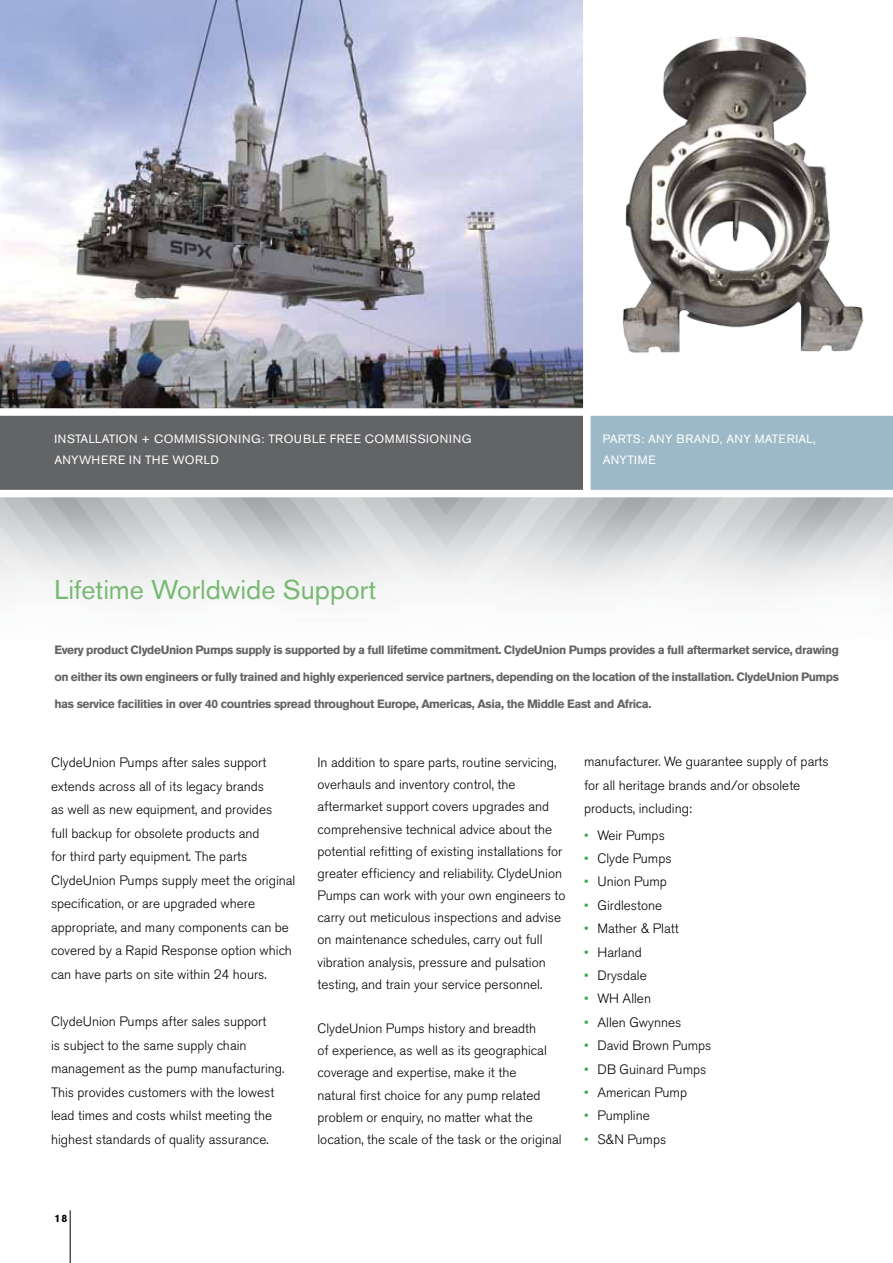
<style>
.page{position:relative;width:893px;height:1263px;background:#fff}
.page>*{position:absolute;margin:0;border:0;box-sizing:border-box;transform-origin:0 0}
.t1{font:27px "Akzidenz Grotesk BE";color:#77b972}
.t2{font:300 13.5px/22.2px "Akzidenz Grotesk BE";color:#000}
.t3{font:700 12px "Akzidenz Grotesk BE";letter-spacing:-.035em;color:#636466}
.t4{font:12px "Akzidenz Grotesk BE";letter-spacing:.025em;color:#fff}
.t5{font:700 10.5px "Akzidenz Grotesk BE";color:#000}
.s1{color:#33a544}
</style>
<div class="page">
<div style="left:0;top:408px;width:586px;height:84px;background:#636466"></div>
<div style="left:583px;top:414px;width:310px;height:78px;background:#9db9c8"></div>
<img style="left:622px;top:36px;width:242px;height:317px">
<img style="left:0;top:0;width:583px;height:408px">
<div style="left:583px;top:0;width:8px;height:492px;background:#fff"></div>
<div style="left:0;top:408px;width:893px;height:8px;background:#fff"></div>
<div style="left:0;top:490px;width:893px;height:7px;background:#fff"></div>
<hr style="left:70px;top:1210px;width:1px;height:53px;background:#000">
<p class="t4" style="left:54px;top:432px;width:12px">INSTALLATION</p>
<p class="t4" style="left:142px;top:432px;width:22px">+ COMMISSIONING</p>
<p class="t4" style="left:261px;top:432px;width:24px">: TROUBLE</p>
<p class="t4" style="left:330px;top:432px;width:9px">FREE</p>
<p class="t4" style="left:365px;top:432px;width:10px">COMMISSIONING</p>
<p class="t4" style="left:54px;top:453px;width:35px">ANYWHERE</p>
<p class="t4" style="left:129px;top:453px;width:25px">IN THE</p>
<p class="t4" style="left:172px;top:453px;width:11px">WORLD</p>
<h1 class="t1" style="left:54px;top:573px;width:323px">LIFETIME WORLDWIDE SUPPORT</h1>
<p class="t4" style="left:603px;top:432px;width:16px">PARTS</p>
<p class="t4" style="left:641px;top:432px;width:45px">: ANY BRAND</p>
<p class="t4" style="left:720px;top:432px;width:43px">, AN Y MATERIAL</p>
<p class="t4" style="left:813px;top:432px;width:4px">,</p>
<p class="t4" style="left:603px;top:453px;width:33px">AN YTIME</p>
<p class="t3" style="left:54px;top:643px;width:786px">Every product ClydeUnion Pumps supply is supported by a full lifetime commitment. ClydeUnion Pumps provides a full aftermarket service, drawing</p>
<p class="t3" style="left:54px;top:670px;width:786px">on either its own engineers or fully trained and highly experienced service partners, depending on the location of the installation. ClydeUnion Pumps</p>
<p class="t3" style="left:54px;top:697px;width:599px">has service facilities in over 40 countries spread throughout Europe, Americas, Asia, the Middle East and Africa.</p>
<p class="t2" style="left:51px;top:751px;width:246px;line-height:23.5px">ClydeUnion Pumps after sales support extends across all of its legacy brands<br>as well as new equipment, and provides<br>full backup for obsolete products and<br>for third party equipment. The parts ClydeUnion Pumps supply meet the original specification, or are upgraded where appropriate, and many components can be covered by a Rapid Response option which can have parts on site within 24 hours.</p>
<p class="t2" style="left:51px;top:1010px;width:235px;line-height:23.5px">ClydeUnion Pumps after sales support<br>is subject to the same supply chain management as the pump manufacturing.<br>This provides customers with the lowest lead times and costs whilst meeting the highest standards of quality assurance.</p>
<p class="t2" style="left:317px;top:751px;width:250px">In addition to spare parts, routine servicing, overhauls and inventory control, the aftermarket support covers upgrades and comprehensive technical advice about the potential refitting of existing installations for greater efficiency and reliability. ClydeUnion Pumps can work with your own engineers to carry out meticulous inspections and advise on maintenance schedules, carry out full vibration analysis, pressure and pulsation testing, and train your service personnel.</p>
<p class="t2" style="left:317px;top:1017px;width:246px">ClydeUnion Pumps history and breadth<br>of experience, as well as its geographical coverage and expertise, make it the<br>natural first choice for any pump related problem or enquiry, no matter what the location, the scale of the task or the original</p>
<p class="t2" style="left:584px;top:750px;width:246px;line-height:23.4px">manufacturer. We guarantee supply of parts for all heritage brands and/or obsolete products, including:</p>
<p class="t2" style="left:584px;top:824px;width:82px"><span class="s1">•</span> Weir Pumps</p>
<p class="t2" style="left:584px;top:847px;width:89px"><span class="s1">•</span> Clyde Pumps</p>
<p class="t2" style="left:584px;top:871px;width:84px"><span class="s1">•</span> Union Pump</p>
<p class="t2" style="left:584px;top:894px;width:80px"><span class="s1">•</span> Girdlestone</p>
<p class="t2" style="left:584px;top:918px;width:96px"><span class="s1">•</span> Mather &amp; Platt</p>
<p class="t2" style="left:584px;top:941px;width:59px"><span class="s1">•</span> Harland</p>
<p class="t2" style="left:584px;top:964px;width:64px"><span class="s1">•</span> Drysdale</p>
<p class="t2" style="left:584px;top:988px;width:69px"><span class="s1">•</span> WH Allen</p>
<p class="t2" style="left:584px;top:1011px;width:99px"><span class="s1">•</span> Allen Gwynnes</p>
<p class="t2" style="left:584px;top:1035px;width:129px"><span class="s1">•</span> David Brown Pumps</p>
<p class="t2" style="left:584px;top:1058px;width:124px"><span class="s1">•</span> DB Guinard Pumps</p>
<p class="t2" style="left:584px;top:1081px;width:105px"><span class="s1">•</span> American Pump</p>
<p class="t2" style="left:584px;top:1105px;width:67px"><span class="s1">•</span> Pumpline</p>
<p class="t2" style="left:584px;top:1128px;width:84px"><span class="s1">•</span> S&amp;N Pumps</p>
<p class="t5" style="left:54px;top:1212px;width:14px">18</p>
</div>
